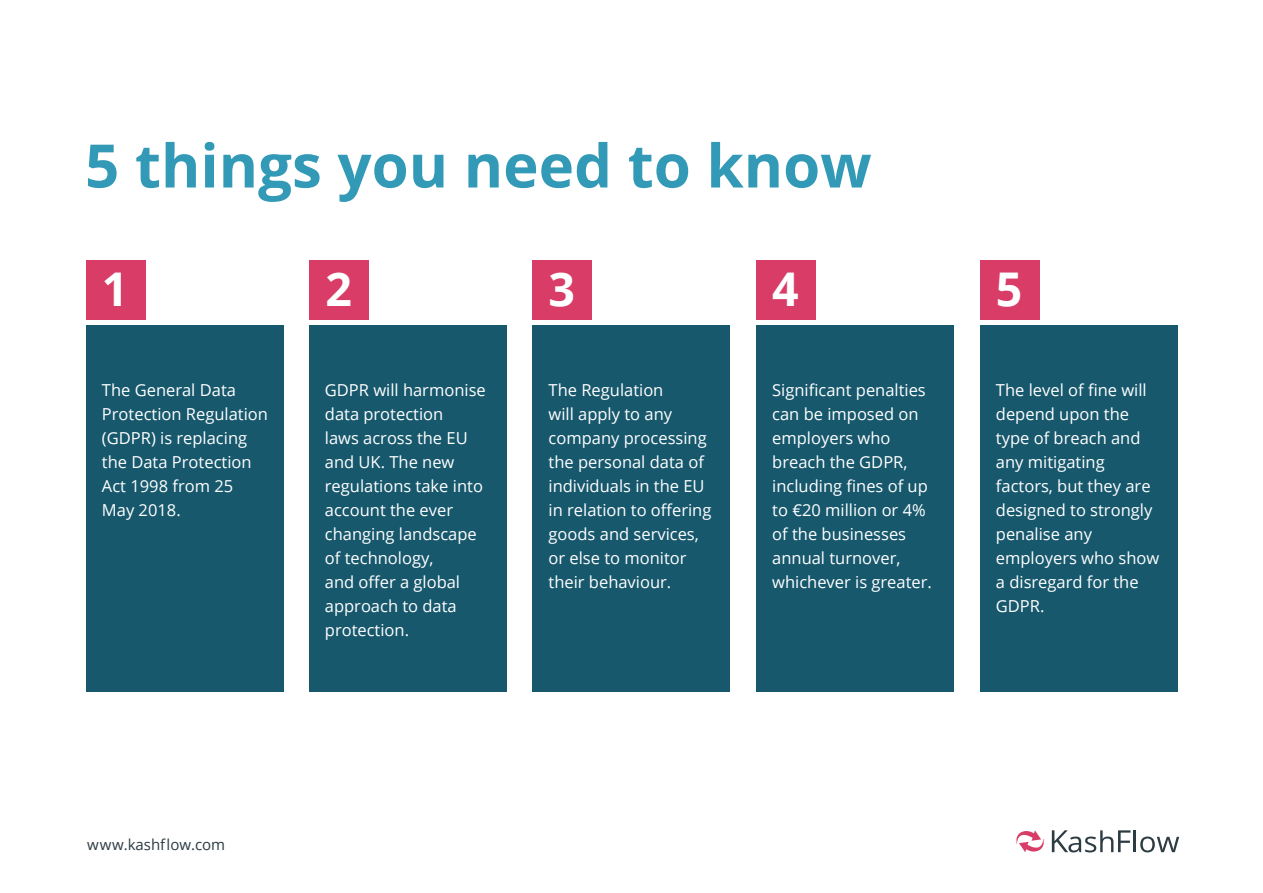
<style>
.page{position:relative;width:1263px;height:893px;background:#fff}
.page>*{position:absolute;margin:0;border:0;box-sizing:border-box;transform-origin:0 0}
.t1{font:700 60px "Open Sans";color:#329ab6}
.t2{font:700 46.5px "Open Sans";color:#fff}
.t3{font:16.5px/24px "Open Sans";color:#fff}
.t4{font:15px "Open Sans";color:#2c3a43}
</style>
<div class="page">
<svg style="left:1052px;top:830px;width:78px;height:22px"></svg>
<hr style="left:1134px;top:830px;width:2px;height:22px;background:#2d3b43">
<svg style="left:1140px;top:836px;width:39px;height:16px"></svg>
<svg style="left:1016px;top:830px;width:28px;height:22px"></svg>
<div style="left:86px;top:260px;width:59px;height:60px;background:#d83c67"></div>
<div style="left:86px;top:325px;width:198px;height:367px;background:#17586d"></div>
<div style="left:309px;top:260px;width:59px;height:60px;background:#d83c67"></div>
<div style="left:309px;top:325px;width:197px;height:367px;background:#17586d"></div>
<div style="left:532px;top:260px;width:60px;height:60px;background:#d83c67"></div>
<div style="left:532px;top:325px;width:198px;height:367px;background:#17586d"></div>
<div style="left:756px;top:260px;width:60px;height:60px;background:#d83c67"></div>
<div style="left:756px;top:325px;width:198px;height:367px;background:#17586d"></div>
<div style="left:980px;top:260px;width:59px;height:60px;background:#d83c67"></div>
<div style="left:980px;top:325px;width:197px;height:367px;background:#17586d"></div>
<h1 class="t1" style="left:85px;top:123px;width:788px">5 things you need to know</h1>
<h2 class="t2" style="left:102px;top:256px;width:28px">1</h2>
<h2 class="t2" style="left:325px;top:256px;width:28px">2</h2>
<h2 class="t2" style="left:549px;top:256px;width:28px">3</h2>
<h2 class="t2" style="left:772px;top:256px;width:28px">4</h2>
<h2 class="t2" style="left:996px;top:256px;width:28px">5</h2>
<p class="t3" style="left:102px;top:377px;width:168px">The General Data<br>Protection Regulation (GDPR) is replacing the Data Protection<br>Act 1998 from 25<br>May 2018.</p>
<p class="t3" style="left:325px;top:377px;width:162px">GDPR will harmonise data protection<br>laws across the EU and UK. The new regulations take into account the ever changing landscape of technology,<br>and offer a global approach to data protection.</p>
<p class="t3" style="left:548px;top:377px;width:164px">The Regulation<br>will apply to any company processing the personal data of individuals in the EU in relation to offering goods and services, or else to monitor their behaviour.</p>
<p class="t3" style="left:772px;top:377px;width:161px">Significant penalties can be imposed on employers who breach the GDPR, including fines of up to €20 million or 4% of the businesses annual turnover, whichever is greater.</p>
<p class="t3" style="left:996px;top:377px;width:165px">The level of fine will depend upon the type of breach and any mitigating factors, but they are designed to strongly penalise any employers who show a disregard for the<br>GDPR.</p>
<p class="t4" style="left:87px;top:835px;width:140px">www.kashflow.com</p>
</div>
